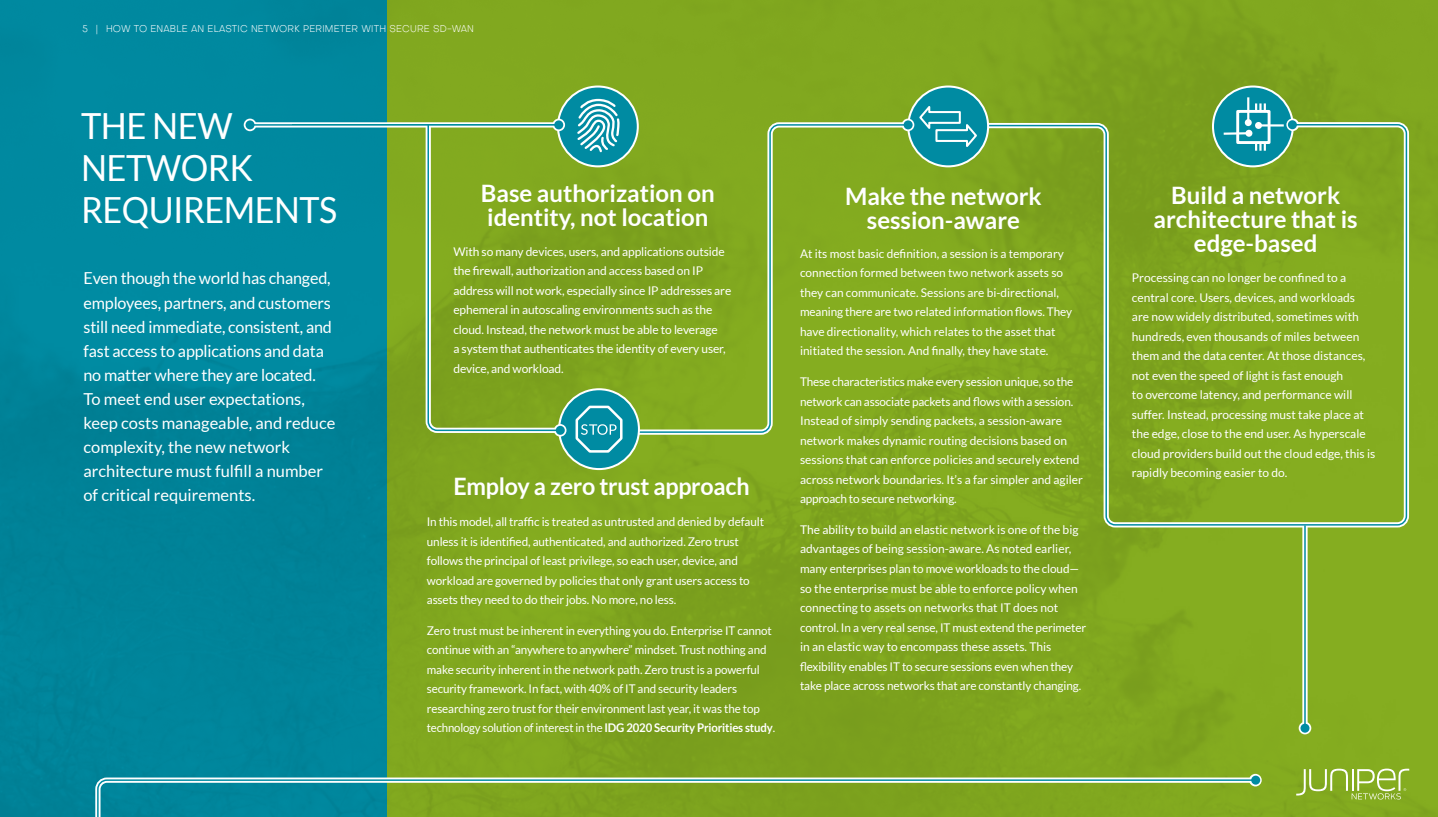
<style>
.page{position:relative;width:1438px;height:817px;background:#fff}
.page>*{position:absolute;margin:0;border:0;box-sizing:border-box;transform-origin:0 0}
.Juniper_-_Section_He{font:36px/42px "Lato";letter-spacing:-.015em;color:#fff;scale:.96 1}
.Juniper_-_Subhead{font:700 24px/24px "Lato";color:#fff;text-align:center}
.Juniper_-_Body{font:16.5px/24px "Lato";letter-spacing:-.01em;color:#fff}
.Juniper_-_Body-2{font:12px/19.5px "Lato";letter-spacing:-.01em;color:#fff}
.t1{font:300 9.75px "Objectivity";letter-spacing:.02em;color:#fff}
.s1{font-weight:700}
</style>
<div class="page">
<div style="left:0;top:0;width:387px;height:817px;background:#008ba2"></div>
<div style="left:387px;top:0;width:1051px;height:817px;background:#85ad20"></div>
<div style="left:558px;top:87px;width:80px;height:79px;background:#008ba2;border-radius:50%"></div>
<div style="left:557px;top:85px;width:82px;height:82px;border:2px solid #fff;border-radius:50%"></div>
<svg style="left:577px;top:98px;width:43px;height:55px"></svg>
<svg style="left:1296px;top:768px;width:113px;height:31px"></svg>
<div style="left:250px;top:122px;width:309px;height:6px;background:#fff"></div>
<svg style="left:244px;top:119px;width:12px;height:12px"></svg>
<hr style="left:250px;top:124px;width:309px;height:2px;background:#008ba2">
<div style="left:245px;top:120px;width:9px;height:9px;background:#008ba2;border-radius:50%"></div>
<div style="left:1213px;top:87px;width:80px;height:79px;background:#008ba2;border-radius:50%"></div>
<div style="left:1236px;top:110px;width:34px;height:34px;border:3px solid #fff"></div>
<hr style="left:1247px;top:97px;width:2px;height:26px;background:#fff">
<svg style="left:1255px;top:103px;width:11px;height:9px"></svg>
<svg style="left:962px;top:119px;width:447px;height:411px"></svg>
<svg style="left:1286px;top:118px;width:13px;height:13px"></svg>
<svg style="left:93px;top:775px;width:1167px;height:42px"></svg>
<svg style="left:1249px;top:774px;width:13px;height:12px"></svg>
<svg style="left:96px;top:778px;width:1161px;height:39px"></svg>
<div style="left:1251px;top:775px;width:9px;height:9px;background:#008ba2;border-radius:50%"></div>
<div style="left:1302px;top:526px;width:5px;height:202px;background:#fff"></div>
<svg style="left:1298px;top:722px;width:13px;height:12px"></svg>
<hr style="left:1304px;top:526px;width:2px;height:202px;background:#008ba2">
<div style="left:1300px;top:723px;width:9px;height:9px;background:#008ba2;border-radius:50%"></div>
<svg style="left:965px;top:123px;width:443px;height:403px"></svg>
<div style="left:1288px;top:120px;width:9px;height:9px;background:#008ba2;border-radius:50%"></div>
<div style="left:908px;top:87px;width:80px;height:79px;background:#008ba2;border-radius:50%"></div>
<div style="left:907px;top:85px;width:82px;height:82px;border:2px solid #fff;border-radius:50%"></div>
<svg style="left:917px;top:106px;width:61px;height:46px"></svg>
<svg style="left:629px;top:120px;width:284px;height:317px"></svg>
<svg style="left:902px;top:119px;width:12px;height:12px"></svg>
<svg style="left:637px;top:123px;width:272px;height:311px"></svg>
<div style="left:903px;top:120px;width:9px;height:9px;background:#008ba2;border-radius:50%"></div>
<div style="left:559px;top:389px;width:80px;height:80px;background:#008ba2;border-radius:50%"></div>
<div style="left:558px;top:388px;width:82px;height:82px;border:2px solid #fff;border-radius:50%"></div>
<svg style="left:575px;top:405px;width:48px;height:48px"></svg>
<svg style="left:554px;top:424px;width:12px;height:13px"></svg>
<svg style="left:423px;top:121px;width:142px;height:314px"></svg>
<div style="left:556px;top:426px;width:9px;height:9px;background:#008ba2;border-radius:50%"></div>
<p class="t1" style="left:82px;top:22px;width:393px">5 | HOW TO ENABLE AN ELASTIC NETWORK PERIMETER WITH SECURE SD-WAN</p>
<p class="Juniper_-_Section_He" style="left:81px;top:105px;width:269px">THE NEW<br>NETWORK<br>REQUIREMENTS</p>
<p class="Juniper_-_Body" style="left:83px;top:266px;width:253px">Even though the world has changed, employees, partners, and customers still need immediate, consistent, and fast access to applications and data no matter where they are located.<br>To meet end user expectations, keep costs manageable, and reduce complexity, the new network architecture must fulfill a number of critical requirements.</p>
<p class="Juniper_-_Subhead" style="left:481px;top:181px;width:235px;text-align:left">Base authorization on identity, not location</p>
<p class="Juniper_-_Body-2" style="left:453px;top:241px;width:279px">With so many devices, users, and applications outside the firewall, authorization and access based on IP address will not work, especially since IP addresses are ephemeral in autoscaling environments such as the cloud. Instead, the network must be able to leverage<br>a system that authenticates the identity of every user, device, and workload.</p>
<p class="Juniper_-_Subhead" style="left:453px;top:474px;width:298px">Employ a zero trust approach</p>
<p class="Juniper_-_Body-2" style="left:427px;top:512px;width:339px">In this model, all traffic is treated as untrusted and denied by default unless it is identified, authenticated, and authorized. Zero trust follows the principal of least privilege, so each user, device, and workload are governed by policies that only grant users access to assets they need to do their jobs. No more, no less.</p>
<p class="Juniper_-_Body-2" style="left:427px;top:621px;width:350px">Zero trust must be inherent in everything you do. Enterprise IT cannot continue with an “anywhere to anywhere” mindset. Trust nothing and make security inherent in the network path. Zero trust is a powerful security framework. In fact, with 40% of IT and security leaders researching zero trust for their environment last year, it was the top technology solution of interest in the <span class="s1">IDG 2020 Security Priorities study</span>.</p>
<p class="Juniper_-_Subhead" style="left:845px;top:183px;width:198px">Make the network session-aware</p>
<p class="Juniper_-_Body-2" style="left:800px;top:244px;width:274px">At its most basic definition, a session is a temporary connection formed between two network assets so they can communicate. Sessions are bi-directional, meaning there are two related information flows. They have directionality, which relates to the asset that initiated the session. And finally, they have state.</p>
<p class="Juniper_-_Body-2" style="left:800px;top:372px;width:284px">These characteristics make every session unique, so the network can associate packets and flows with a session.<br>Instead of simply sending packets, a session-aware network makes dynamic routing decisions based on sessions that can enforce policies and securely extend across network boundaries. It’s a far simpler and agiler approach to secure networking.</p>
<p class="Juniper_-_Body-2" style="left:800px;top:520px;width:288px">The ability to build an elastic network is one of the big advantages of being session-aware. As noted earlier, many enterprises plan to move workloads to the cloud— so the enterprise must be able to enforce policy when connecting to assets on networks that IT does not control. In a very real sense, IT must extend the perimeter in an elastic way to encompass these assets. This flexibility enables IT to secure sessions even when they take place across networks that are constantly changing.</p>
<p class="Juniper_-_Subhead" style="left:1153px;top:182px;width:206px">Build a network architecture that is edge-based</p>
<p class="Juniper_-_Body-2" style="left:1132px;top:268px;width:245px">Processing can no longer be confined to a central core. Users, devices, and workloads<br>are now widely distributed, sometimes with hundreds, even thousands of miles between them and the data center. At those distances, not even the speed of light is fast enough<br>to overcome latency, and performance will suffer. Instead, processing must take place at the edge, close to the end user. As hyperscale cloud providers build out the cloud edge, this is rapidly becoming easier to do.</p>
</div>
